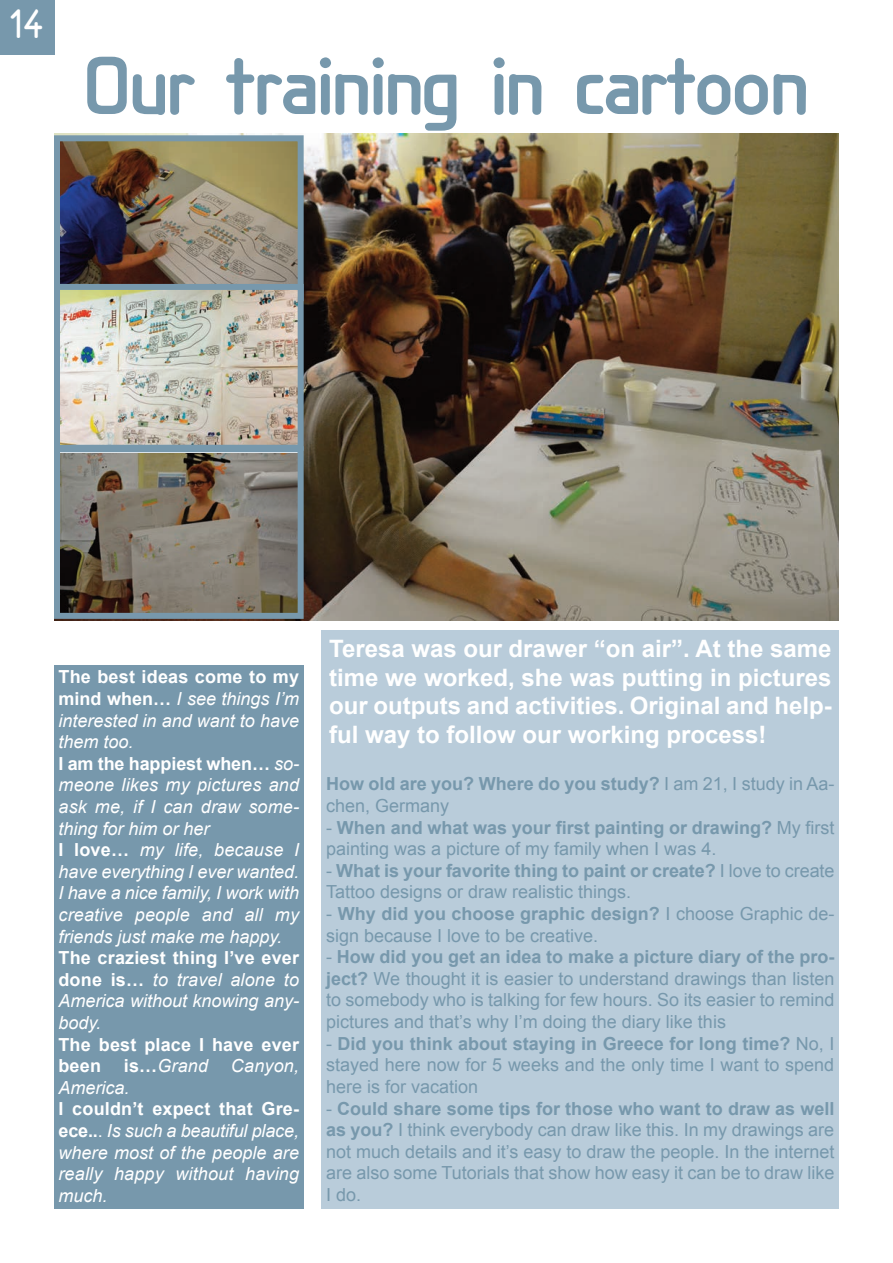
<style>
.page{position:relative;width:893px;height:1263px;background:#fff}
.page>*{position:absolute;margin:0;border:0;box-sizing:border-box;transform-origin:0 0}
.t1{font:75px "ISO Prop OE Bold";color:#7798ac}
.t2{font:37.5px "ISO Prop OE";color:#fff}
.t3{font:700 24px/28.8px "Arial";color:#fff;text-align:justify}
.t4{font:18px/21.6px "Arial";color:#7798ac}
.t5{font:italic 18px/21.6px "Arial";color:#fff;text-align:justify}
.t6{font:700 18px/21.6px "Arial";color:#7798ac}
.t7{font:700 18px/21.6px "Arial";letter-spacing:.01em;color:#fff}
.s1{font-weight:700;font-style:normal}
.s2{font-style:normal}
.s3{font-weight:400}
.s4{font-weight:700}
</style>
<div class="page">
<div style="left:322px;top:630px;width:517px;height:579px;background:#b9ccda"></div>
<img style="left:54px;top:134px;width:785px;height:486px">
<div style="left:54px;top:666px;width:250px;height:543px;background:#7798ac"></div>
<img style="left:61px;top:142px;width:236px;height:142px">
<div style="left:54px;top:135px;width:250px;height:166px;border:6px solid #7798ac"></div>
<img style="left:61px;top:453px;width:236px;height:159px">
<div style="left:54px;top:446px;width:250px;height:173px;border:6px solid #7798ac"></div>
<img style="left:61px;top:291px;width:236px;height:153px">
<div style="left:54px;top:284px;width:250px;height:167px;border:6px solid #7798ac"></div>
<div style="left:0;top:0;width:54px;height:54px;background:#7798ac"></div>
<h2 class="t2" style="left:10px;top:2px;width:35px">14</h2>
<h1 class="t1" style="left:85px;top:42px;width:725px">Our training in cartoon</h1>
<p class="t5" style="left:58px;top:666px;width:242px;text-align:left"><span class="s1">The best ideas come to my mind when…</span> I see things I’m interested in and want to have them too.<br><span class="s1">I am the happiest when…</span> so&shy;meone likes my pictures and ask me, if I can draw some&shy;thing for him or her<br><span class="s1">I love…</span> my life, because I have everything I ever wanted.<br>I have a nice family, I work with creative people and all my friends just make me happy.</p>
<p class="t5" style="left:58px;top:947px;width:242px"><span class="s1">The craziest thing I’ve ever done is…</span> to travel alone to America without knowing any&shy;body.</p>
<p class="t7" style="left:58px;top:1033px;width:242px">The best place I have ever been</p>
<p class="t5" style="left:124px;top:1055px;width:86px"><span class="s1">is…</span>Grand</p>
<p class="t5" style="left:231px;top:1055px;width:70px">Canyon,</p>
<p class="t5" style="left:58px;top:1077px;width:73px">America.</p>
<p class="t5" style="left:58px;top:1098px;width:242px"><span class="s1">I couldn’t expect that Gre&shy;ece..</span><span class="s2">.</span> Is such a beautiful place, where most of the people are really happy without having much.</p>
<h3 class="t3" style="left:329px;top:634px;width:504px">Teresa was our drawer “on air”. At the same time we worked, she was putting in pictures our outputs and activities. Original and help&shy;ful way to follow our working process!</h3>
<p class="t6" style="left:326px;top:773px;width:510px">How old are you? Where do you study? <span class="s3">I am 21, I study in Aa&shy;chen, Germany</span></p>
<p class="t4" style="left:326px;top:817px;width:510px">- <span class="s4">When and what was your first painting or drawing?</span> My first painting was a picture of my family when I was 4.</p>
<p class="t4" style="left:326px;top:860px;width:510px">- <span class="s4">What is your favorite thing to paint or create?</span> I love to create<br>Tattoo designs or draw realistic things.</p>
<p class="t4" style="left:326px;top:903px;width:510px">- <span class="s4">Why did you choose graphic design?</span> I choose Graphic de&shy;sign because I love to be creative.</p>
<p class="t4" style="left:326px;top:946px;width:510px;text-align:justify">- <span class="s4">How did you get an idea to make a picture diary of the pro&shy;ject?</span> We thought it is easier to understand drawings than listen to somebody who is talking for few hours. So its easier to remind pictures and that’s why I’m doing the diary like this</p>
<p class="t4" style="left:326px;top:1033px;width:510px;text-align:justify">- <span class="s4">Did you think about staying in Greece for long time?</span> No, I stayed here now for 5 weeks and the only time I want to spend here is for vacation</p>
<p class="t4" style="left:326px;top:1097px;width:510px;text-align:justify">- <span class="s4">Could share some tips for those who want to draw as well as you?</span> I think everybody can draw like this. In my drawings are not much details and it’s easy to draw the people. In the internet are also some Tutorials that show how easy it can be to draw like I do.</p>
</div>
